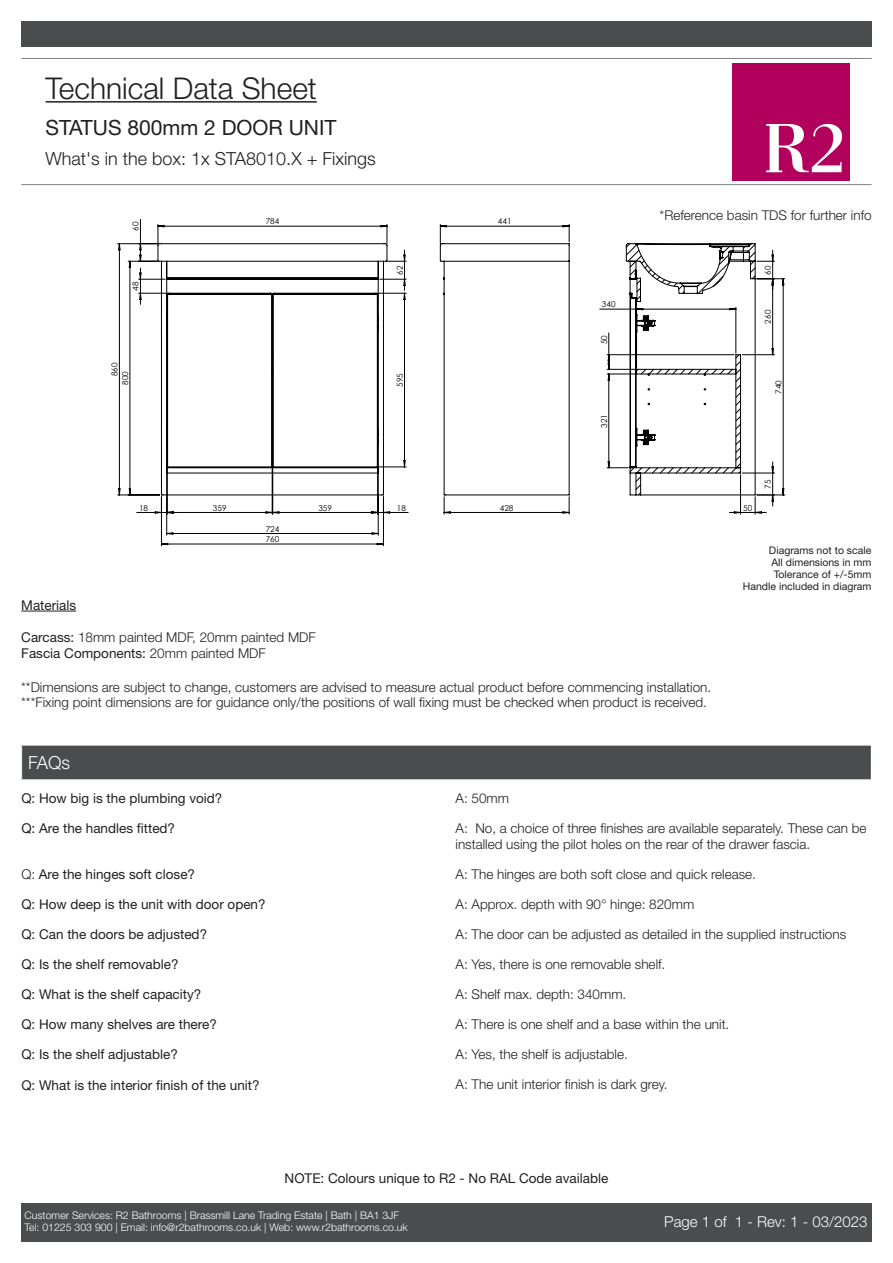
<style>
.page{position:relative;width:893px;height:1263px;background:#fff}
.page>*{position:absolute;margin:0;border:0;box-sizing:border-box;transform-origin:0 0}
.t1{font:300 30px "Helvetica Neue LT Std";color:#231f20}
.notes{font:21px "Helvetica Neue LT Std";color:#231f20}
.notes-2{font:300 18px "Helvetica Neue LT Std";color:#231f20}
.Headings_1{font:300 18px "Helvetica Neue LT Std";color:#fff}
.t2{font:300 15px "Helvetica Neue LT Std";color:#fff}
.Headings_1-2{font:300 13.5px/15px "Helvetica Neue LT Std";color:#231f20}
.Headings_1-3{font:13.5px "Helvetica Neue LT Std";color:#231f20}
.notes-3{font:300 13.5px "Helvetica Neue LT Std";color:#231f20}
.notes-4{font:13.5px "Helvetica Neue LT Std";color:#231f20}
.t3{font:300 10.5px/12.6px "Helvetica Neue LT Std";color:#fff}
.notes-5{font:10.5px "Helvetica Neue LT Std";color:#231f20}
.t4{font:8.25px "Century Gothic";color:#000}
.s1{font-weight:400}
.s2{font-weight:300}
</style>
<div class="page">
<div style="left:733px;top:63px;width:117px;height:118px;background:#b1015c"></div>
<svg style="left:766px;top:124px;width:76px;height:48px"></svg>
<div style="left:21px;top:1203px;width:851px;height:39px;background:#4b4c4d"></div>
<hr style="left:46px;top:101px;width:271px;height:2px;background:#231f20">
<hr style="left:21px;top:58px;width:851px;height:1px;background:#808285">
<hr style="left:21px;top:184px;width:851px;height:1px;background:#808285">
<div style="left:21px;top:21px;width:851px;height:26px;background:#4b4c4d"></div>
<hr style="left:21px;top:611px;width:55px;height:1px;background:#231f20">
<div style="left:22px;top:745px;width:849px;height:35px;background:#4b4c4d"></div>
<hr style="left:21px;top:779px;width:851px;height:1px;background:#fff">
<hr style="left:21px;top:745px;width:851px;height:1px;background:#fff">
<svg style="left:117px;top:219px;width:668px;height:276px"></svg>
<svg style="left:136px;top:243px;width:639px;height:303px"></svg>
<h1 class="t1" style="left:46px;top:70px;width:273px">Technical Data Sheet</h1>
<p class="notes" style="left:45px;top:115px;width:293px">STATUS 800mm 2 DOOR UNIT</p>
<p class="notes-2" style="left:45px;top:148px;width:332px">What's in the box: 1x STA8010.X + Fixings</p>
<p class="t4" style="left:130px;top:231px;width:11px;rotate:-90deg">60</p>
<p class="t4" style="left:130px;top:291px;width:11px;rotate:-90deg">48</p>
<p class="t4" style="left:266px;top:216px;width:15px">784</p>
<p class="t4" style="left:394px;top:275px;width:11px;rotate:-90deg">62</p>
<p class="t4" style="left:109px;top:376px;width:15px;rotate:-90deg">860</p>
<p class="t4" style="left:119px;top:385px;width:15px;rotate:-90deg">800</p>
<p class="t4" style="left:394px;top:387px;width:15px;rotate:-90deg">595</p>
<p class="t4" style="left:139px;top:502px;width:11px">18</p>
<p class="t4" style="left:397px;top:502px;width:11px">18</p>
<p class="t4" style="left:266px;top:523px;width:15px">724</p>
<p class="t4" style="left:213px;top:502px;width:15px">359</p>
<p class="t4" style="left:318px;top:502px;width:15px">359</p>
<p class="t4" style="left:266px;top:533px;width:15px">760</p>
<p class="Headings_1-3" style="left:21px;top:597px;width:56px">Materials</p>
<p class="Headings_1-2" style="left:21px;top:629px;width:296px"><span class="s1">Carcass:</span> 18mm painted MDF, 20mm painted MDF</p>
<p class="Headings_1-3" style="left:21px;top:645px;width:246px">Fascia Components: <span class="s2">20mm painted MDF</span></p>
<p class="t4" style="left:498px;top:216px;width:15px">441</p>
<p class="t4" style="left:500px;top:502px;width:15px">428</p>
<p class="t4" style="left:602px;top:299px;width:15px">340</p>
<p class="t4" style="left:598px;top:344px;width:11px;rotate:-90deg">50</p>
<p class="t4" style="left:598px;top:428px;width:15px;rotate:-90deg">321</p>
<p class="notes-3" style="left:660px;top:207px;width:214px">*Reference basin TDS for further info</p>
<p class="t4" style="left:762px;top:275px;width:11px;rotate:-90deg">60</p>
<p class="t4" style="left:762px;top:324px;width:15px;rotate:-90deg">260</p>
<p class="t4" style="left:773px;top:394px;width:15px;rotate:-90deg">740</p>
<p class="t4" style="left:743px;top:502px;width:11px">50</p>
<p class="t4" style="left:762px;top:488px;width:11px;rotate:-90deg">75</p>
<p class="notes-5" style="left:769px;top:544px;width:104px">Diagrams not to scale</p>
<p class="notes-5" style="left:771px;top:556px;width:101px">All dimensions in mm</p>
<p class="notes-5" style="left:774px;top:568px;width:99px">Tolerance of +/-5mm</p>
<p class="notes-5" style="left:743px;top:580px;width:130px">Handle included in diagram</p>
<p class="notes-3" style="left:21px;top:678px;width:691px">**Dimensions are subject to change, customers are advised to measure actual product before commencing installation.</p>
<p class="notes-3" style="left:21px;top:693px;width:687px">***Fixing point dimensions are for guidance only/the positions of wall fixing must be checked when product is received.</p>
<p class="Headings_1" style="left:28px;top:751px;width:44px">FAQs</p>
<p class="Headings_1-3" style="left:21px;top:791px;width:203px">Q: How big is the plumbing void?</p>
<p class="Headings_1-3" style="left:21px;top:821px;width:155px">Q: Are the handles fitted?</p>
<p class="Headings_1-3" style="left:21px;top:866px;width:175px"><span class="s2">Q:</span> Are the hinges soft close?</p>
<p class="Headings_1-3" style="left:21px;top:896px;width:246px">Q: How deep is the unit with door open?</p>
<p class="Headings_1-3" style="left:21px;top:926px;width:187px">Q: Can the doors be adjusted?</p>
<p class="Headings_1-3" style="left:21px;top:956px;width:159px">Q: Is the shelf removable?</p>
<p class="Headings_1-3" style="left:21px;top:986px;width:182px">Q: What is the shelf capacity?</p>
<p class="Headings_1-3" style="left:21px;top:1016px;width:197px">Q: How many shelves are there?</p>
<p class="Headings_1-3" style="left:21px;top:1046px;width:158px">Q: Is the shelf adjustable?</p>
<p class="Headings_1-3" style="left:21px;top:1077px;width:240px">Q: What is the interior finish of the unit?</p>
<p class="Headings_1-2" style="left:456px;top:791px;width:55px">A: 50mm</p>
<p class="Headings_1-2" style="left:456px;top:821px;width:412px">A: No, a choice of three finishes are available separately. These can be installed using the pilot holes on the rear of the drawer fascia.</p>
<p class="Headings_1-2" style="left:456px;top:866px;width:302px">A: The hinges are both soft close and quick release.</p>
<p class="Headings_1-2" style="left:456px;top:896px;width:240px">A: Approx. depth with 90° hinge: 820mm</p>
<p class="Headings_1-2" style="left:456px;top:926px;width:392px">A: The door can be adjusted as detailed in the supplied instructions</p>
<p class="Headings_1-2" style="left:456px;top:956px;width:211px">A: Yes, there is one removable shelf.</p>
<p class="Headings_1-2" style="left:456px;top:986px;width:172px">A: Shelf max. depth: 340mm.</p>
<p class="Headings_1-2" style="left:456px;top:1016px;width:275px">A: There is one shelf and a base within the unit.</p>
<p class="Headings_1-2" style="left:456px;top:1046px;width:174px">A: Yes, the shelf is adjustable.</p>
<p class="Headings_1-2" style="left:456px;top:1076px;width:214px">A: The unit interior finish is dark grey.</p>
<p class="notes-4" style="left:285px;top:1170px;width:325px">NOTE: Colours unique to R2 - No RAL Code available</p>
<p class="t3" style="left:25px;top:1208px;width:385px">Customer Services: R2 Bathrooms | Brassmill Lane Trading Estate | Bath | BA1 3JF<br>Tel: 01225 303 900 | Email: info@r2bathrooms.co.uk | Web: www.r2bathrooms.co.uk</p>
<p class="t2" style="left:664px;top:1212px;width:205px">Page 1 of 1 - Rev: 1 - 03/2023</p>
</div>
